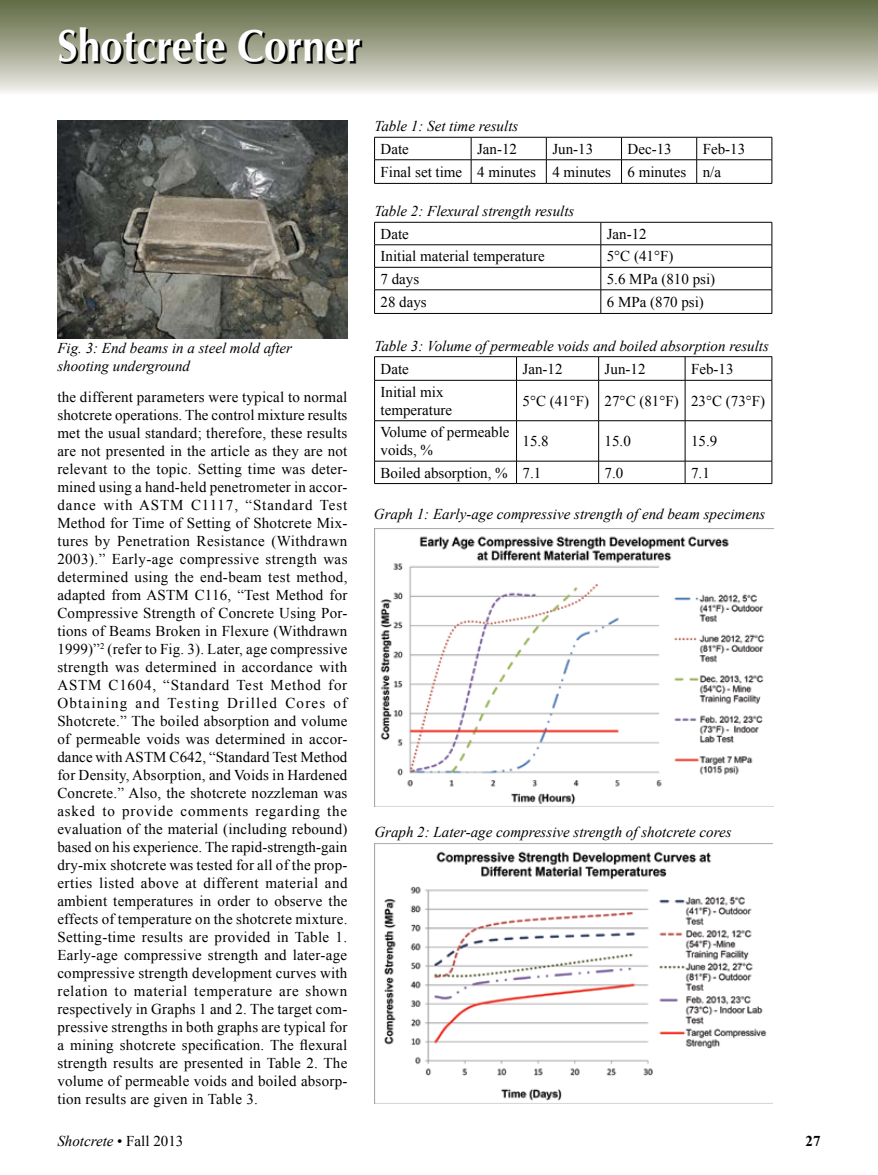
<style>
.page{position:relative;width:878px;height:1175px;background:#fff}
.page>*{position:absolute;margin:0;border:0;box-sizing:border-box;transform-origin:0 0}
.t1{font:700 45px "Optima";color:#fff;scale:.9 1}
.t2{font:15px/18px "Times New Roman";color:#000}
.t3{font:italic 15px/18px "Times New Roman";color:#000}
.t4{font:700 15px "Times New Roman";color:#000}
.s1{font-style:normal}
</style>
<div class="page">
<div style="left:0;top:0;width:878px;height:94px;background:linear-gradient(to bottom,#5b653c,#eeece7)"></div>
<svg style="left:61px;top:29px;width:301px;height:35px;background:#6c6e5d"></svg>
<img style="left:57px;top:121px;width:290px;height:217px">
<hr style="left:374px;top:137px;width:97px;height:1px;background:#000">
<hr style="left:471px;top:137px;width:75px;height:1px;background:#000">
<hr style="left:546px;top:137px;width:75px;height:1px;background:#000">
<hr style="left:621px;top:137px;width:75px;height:1px;background:#000">
<hr style="left:696px;top:137px;width:76px;height:1px;background:#000">
<hr style="left:374px;top:159px;width:97px;height:1px;background:#000">
<svg style="left:374px;top:137px;width:1px;height:46px"></svg>
<hr style="left:471px;top:159px;width:75px;height:1px;background:#000">
<svg style="left:471px;top:137px;width:1px;height:46px"></svg>
<hr style="left:546px;top:159px;width:75px;height:1px;background:#000">
<svg style="left:546px;top:137px;width:1px;height:46px"></svg>
<hr style="left:621px;top:159px;width:75px;height:1px;background:#000">
<svg style="left:621px;top:137px;width:1px;height:46px"></svg>
<hr style="left:696px;top:159px;width:76px;height:1px;background:#000">
<svg style="left:696px;top:137px;width:1px;height:46px"></svg>
<svg style="left:771px;top:137px;width:1px;height:46px"></svg>
<hr style="left:374px;top:183px;width:97px;height:1px;background:#000">
<hr style="left:471px;top:183px;width:75px;height:1px;background:#000">
<hr style="left:546px;top:183px;width:75px;height:1px;background:#000">
<hr style="left:621px;top:183px;width:75px;height:1px;background:#000">
<hr style="left:696px;top:183px;width:76px;height:1px;background:#000">
<img style="left:374px;top:528px;width:399px;height:279px">
<img style="left:374px;top:843px;width:398px;height:260px">
<hr style="left:374px;top:222px;width:226px;height:1px;background:#000">
<hr style="left:600px;top:222px;width:172px;height:1px;background:#000">
<hr style="left:374px;top:244px;width:226px;height:1px;background:#000">
<hr style="left:600px;top:244px;width:172px;height:1px;background:#000">
<hr style="left:374px;top:267px;width:226px;height:1px;background:#000">
<hr style="left:600px;top:267px;width:172px;height:1px;background:#000">
<hr style="left:374px;top:289px;width:226px;height:1px;background:#000">
<svg style="left:374px;top:222px;width:1px;height:91px"></svg>
<hr style="left:600px;top:289px;width:172px;height:1px;background:#000">
<svg style="left:600px;top:222px;width:1px;height:91px"></svg>
<svg style="left:771px;top:222px;width:1px;height:91px"></svg>
<hr style="left:374px;top:313px;width:226px;height:1px;background:#000">
<hr style="left:600px;top:313px;width:172px;height:1px;background:#000">
<hr style="left:374px;top:356px;width:142px;height:1px;background:#000">
<svg style="left:374px;top:357px;width:1px;height:23px"></svg>
<hr style="left:516px;top:356px;width:82px;height:1px;background:#000">
<svg style="left:516px;top:357px;width:1px;height:23px"></svg>
<hr style="left:598px;top:356px;width:87px;height:1px;background:#000">
<svg style="left:598px;top:357px;width:1px;height:23px"></svg>
<hr style="left:685px;top:356px;width:87px;height:1px;background:#000">
<svg style="left:684px;top:357px;width:1px;height:23px"></svg>
<svg style="left:771px;top:357px;width:1px;height:23px"></svg>
<hr style="left:374px;top:380px;width:142px;height:1px;background:#000">
<hr style="left:374px;top:380px;width:1px;height:40px;background:#000">
<hr style="left:516px;top:380px;width:82px;height:1px;background:#000">
<hr style="left:516px;top:380px;width:1px;height:40px;background:#000">
<hr style="left:598px;top:380px;width:87px;height:1px;background:#000">
<hr style="left:598px;top:380px;width:1px;height:40px;background:#000">
<hr style="left:685px;top:380px;width:87px;height:1px;background:#000">
<hr style="left:684px;top:380px;width:1px;height:40px;background:#000">
<hr style="left:771px;top:380px;width:1px;height:40px;background:#000">
<hr style="left:374px;top:420px;width:142px;height:1px;background:#000">
<hr style="left:374px;top:421px;width:1px;height:40px;background:#000">
<hr style="left:516px;top:420px;width:82px;height:1px;background:#000">
<hr style="left:516px;top:421px;width:1px;height:40px;background:#000">
<hr style="left:598px;top:420px;width:87px;height:1px;background:#000">
<hr style="left:598px;top:421px;width:1px;height:40px;background:#000">
<hr style="left:685px;top:420px;width:87px;height:1px;background:#000">
<hr style="left:684px;top:421px;width:1px;height:40px;background:#000">
<hr style="left:771px;top:421px;width:1px;height:40px;background:#000">
<hr style="left:374px;top:461px;width:142px;height:1px;background:#000">
<svg style="left:374px;top:461px;width:1px;height:22px"></svg>
<hr style="left:516px;top:461px;width:82px;height:1px;background:#000">
<svg style="left:516px;top:461px;width:1px;height:22px"></svg>
<hr style="left:598px;top:461px;width:87px;height:1px;background:#000">
<svg style="left:598px;top:461px;width:1px;height:22px"></svg>
<hr style="left:685px;top:461px;width:87px;height:1px;background:#000">
<svg style="left:684px;top:461px;width:1px;height:22px"></svg>
<svg style="left:771px;top:461px;width:1px;height:22px"></svg>
<hr style="left:374px;top:483px;width:142px;height:1px;background:#000">
<hr style="left:516px;top:483px;width:82px;height:1px;background:#000">
<hr style="left:598px;top:483px;width:87px;height:1px;background:#000">
<hr style="left:685px;top:483px;width:87px;height:1px;background:#000">
<h1 class="t1" style="left:57px;top:20px;width:339px">Shotcrete Corner</h1>
<p class="t3" style="left:57px;top:339px;width:236px">Fig. 3: End beams in a steel mold after shooting underground</p>
<p class="t2" style="left:57px;top:388px;width:291px;text-align:justify">the different parameters were typical to normal shotcrete operations. The control mixture results met the usual standard; therefore, these results are not presented in the article as they are not relevant to the topic. Setting time was deter&shy;mined using a hand-held penetrometer in accor&shy;dance with ASTM C1117, “Standard Test Method for Time of Setting of Shotcrete Mix&shy;tures by Penetration Resistance (Withdrawn 2003).” Early-age compressive strength was determined using the end-beam test method, adapted from ASTM C116, “Test Method for Compressive Strength of Concrete Using Por&shy;tions of Beams Broken in Flexure (Withdrawn 1999)”<sup>2</sup> (refer to Fig. 3). Later, age compressive strength was determined in accordance with ASTM C1604, “Standard Test Method for Obtaining and Testing Drilled Cores of Shotcrete.” The boiled absorption and volume of permeable voids was determined in accor&shy;dance with ASTM C642, “Standard Test Method for Density, Absorption, and Voids in Hardened Concrete.” Also, the shotcrete nozzleman was asked to provide comments regarding the evaluation of the material (including rebound) based on his experience. The rapid-strength-gain dry-mix shotcrete was tested for all of the prop&shy;erties listed above at different material and ambient temperatures in order to observe the effects of temperature on the shotcrete mixture.<br>Setting-time results are provided in Table 1.<br>Early-age compressive strength and later-age compressive strength development curves with relation to material temperature are shown respectively in Graphs 1 and 2. The target com&shy;pressive strengths in both graphs are typical for a mining shotcrete specification. The flexural strength results are presented in Table 2. The volume of permeable voids and boiled absorp&shy;tion results are given in Table 3.</p>
<p class="t3" style="left:374px;top:117px;width:145px">Table 1: Set time results</p>
<p class="t2" style="left:380px;top:139px;width:30px">Date</p>
<p class="t2" style="left:477px;top:139px;width:41px">Jan-12</p>
<p class="t2" style="left:552px;top:139px;width:42px">Jun-13</p>
<p class="t2" style="left:627px;top:139px;width:46px">Dec-13</p>
<p class="t2" style="left:380px;top:137px;width:366px;line-height:23px;text-indent:322px">Feb-13<br>Final set time 4 minutes 4 minutes 6 minutes n/a</p>
<p class="t3" style="left:374px;top:202px;width:201px">Table 2: Flexural strength results</p>
<p class="t2" style="left:380px;top:224px;width:30px">Date</p>
<p class="t2" style="left:606px;top:224px;width:41px">Jan-12</p>
<p class="t2" style="left:380px;top:247px;width:166px">Initial material temperature</p>
<p class="t2" style="left:606px;top:247px;width:68px">5°C (41°F)</p>
<p class="t2" style="left:380px;top:269px;width:40px">7 days</p>
<p class="t2" style="left:606px;top:269px;width:110px">5.6 MPa (810 psi)</p>
<p class="t2" style="left:380px;top:293px;width:48px">28 days</p>
<p class="t2" style="left:606px;top:293px;width:99px">6 MPa (870 psi)</p>
<p class="t3" style="left:374px;top:336px;width:396px">Table 3: Volume of permeable voids and boiled absorption results</p>
<p class="t2" style="left:380px;top:360px;width:30px">Date</p>
<p class="t2" style="left:522px;top:359px;width:41px">Jan-12</p>
<p class="t2" style="left:604px;top:359px;width:42px">Jun-12</p>
<p class="t2" style="left:691px;top:360px;width:44px">Feb-13</p>
<p class="t2" style="left:380px;top:382px;width:73px">Initial mix temperature</p>
<p class="t2" style="left:522px;top:391px;width:244px">5°C (41°F) 27°C (81°F) 23°C (73°F)</p>
<p class="t2" style="left:380px;top:423px;width:130px">Volume of permeable voids, %</p>
<p class="t2" style="left:522px;top:432px;width:28px">15.8</p>
<p class="t2" style="left:604px;top:432px;width:28px">15.0</p>
<p class="t2" style="left:691px;top:432px;width:28px">15.9</p>
<p class="t2" style="left:380px;top:463px;width:162px">Boiled absorption, % 7.1</p>
<p class="t2" style="left:604px;top:463px;width:20px">7.0</p>
<p class="t2" style="left:691px;top:463px;width:20px">7.1</p>
<p class="t3" style="left:374px;top:505px;width:393px">Graph 1: Early-age compressive strength of end beam specimens</p>
<p class="t3" style="left:374px;top:823px;width:358px">Graph 2: Later-age compressive strength of shotcrete cores</p>
<p class="t3" style="left:57px;top:1131px;width:127px">Shotcrete <span class="s1">• Fall 2013</span></p>
<p class="t4" style="left:805px;top:1130px;width:16px">27</p>
</div>
